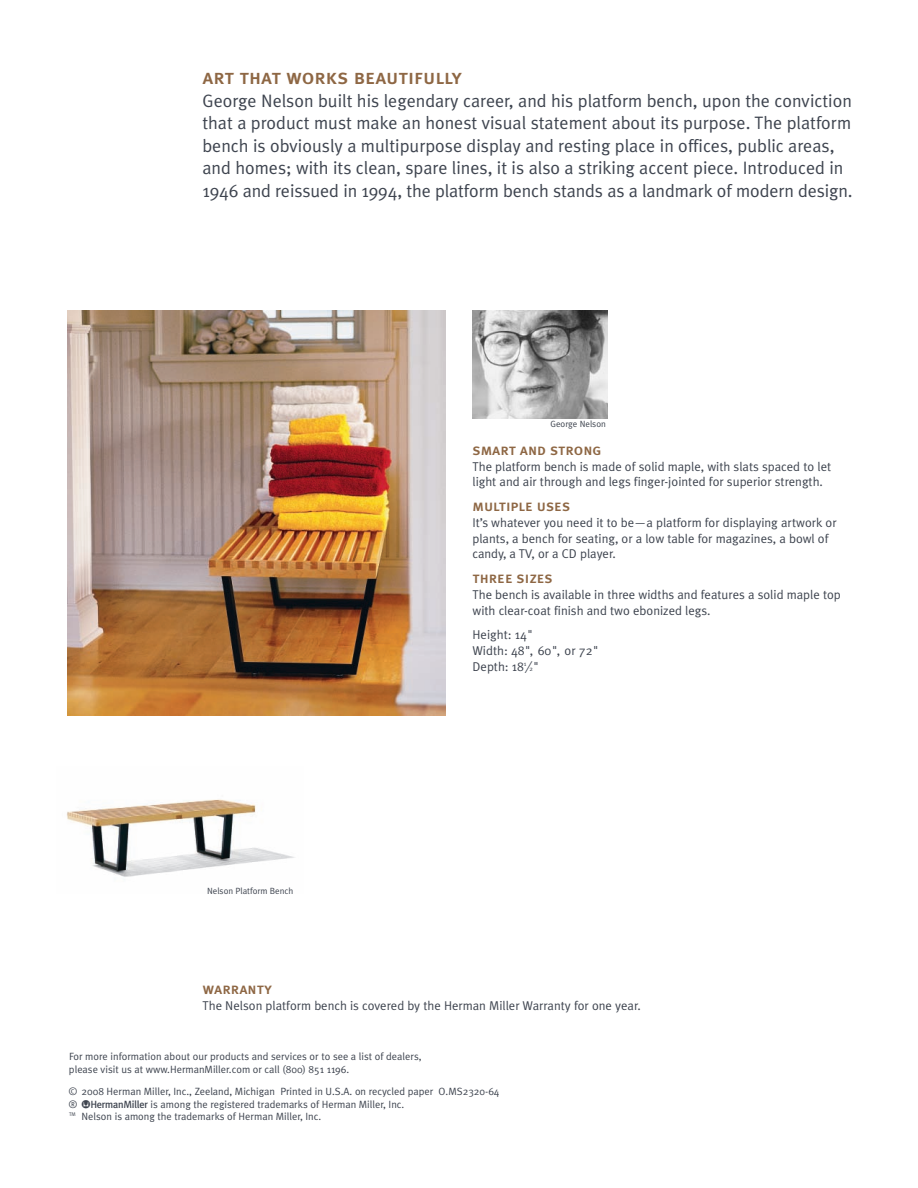
<style>
.page{position:relative;width:918px;height:1188px;background:#fff}
.page>*{position:absolute;margin:0;border:0;box-sizing:border-box;transform-origin:0 0}
.t1{font:21px "Meta Plus Medium Caps";color:#8e6744}
.t2{font:18px/22.5px "Meta Plus Normal";color:#3e444f}
.t3{font:15.75px "Meta Plus Medium Caps";color:#8e6744}
.t4{font:12.75px/15.8px "Meta Plus Normal";color:#3e444f}
.t5{font:10.5px/12.8px "Meta Plus Normal";color:#3e444f}
.t6{font:9px "Meta Plus Normal";color:#3e444f}
.s1{font-size:6.3px}
.s2{font-family:"Herman Miller Logo Micro"}
</style>
<div class="page">
<img style="left:68px;top:311px;width:377px;height:404px">
<img style="left:473px;top:310px;width:135px;height:108px">
<img style="left:67px;top:799px;width:228px;height:78px">
<h1 class="t1" style="left:202px;top:64px;width:261px">art that works beautifully</h1>
<p class="t2" style="left:202px;top:89px;width:652px">George Nelson built his legendary career, and his platform bench, upon the conviction that a product must make an honest visual statement about its purpose. The platform bench is obviously a multipurpose display and resting place in offices, public areas, and homes; with its clean, spare lines, it is also a striking accent piece. Introduced in 1946 and reissued in 1994, the platform bench stands as a landmark of modern design.</p>
<p class="t6" style="left:550px;top:419px;width:57px">George Nelson</p>
<p class="t6" style="left:207px;top:885px;width:88px">Nelson Platform Bench</p>
<p class="t3" style="left:472px;top:440px;width:130px">smart and strong</p>
<p class="t4" style="left:472px;top:458px;width:360px">The platform bench is made of solid maple, with slats spaced to let light and air through and legs finger-jointed for superior strength.</p>
<p class="t3" style="left:472px;top:496px;width:99px">multiple uses</p>
<p class="t4" style="left:472px;top:515px;width:366px">It’s whatever you need it to be—a platform for displaying artwork or plants, a bench for seating, or a low table for magazines, a bowl of candy, a TV, or a CD player.</p>
<p class="t3" style="left:472px;top:568px;width:82px">three sizes</p>
<p class="t4" style="left:472px;top:587px;width:370px">The bench is available in three widths and features a solid maple top with clear-coat finish and two ebonized legs.</p>
<p class="t4" style="left:472px;top:627px;width:128px">Height: 14"<br>Width: 48", 60", or 72"<br>Depth: 18<sup>1</sup>⁄<span class="s1">2</span>"</p>
<p class="t3" style="left:202px;top:979px;width:71px">warranty</p>
<p class="t4" style="left:202px;top:997px;width:440px">The Nelson platform bench is covered by the Herman Miller Warranty for one year.</p>
<p class="t5" style="left:69px;top:1050px;width:354px">For more information about our products and services or to see a list of dealers, please visit us at www.HermanMiller.com or call (800) 851 1196.</p>
<p class="t5" style="left:69px;top:1085px;width:432px">© 2008 Herman Miller, Inc., Zeeland, Michigan Printed in U.S.A. on recycled paper O.MS2320-64 ® <span class="s2">L</span> is among the registered trademarks of Herman Miller, Inc.<br><sup>TM</sup> Nelson is among the trademarks of Herman Miller, Inc.</p>
</div>
